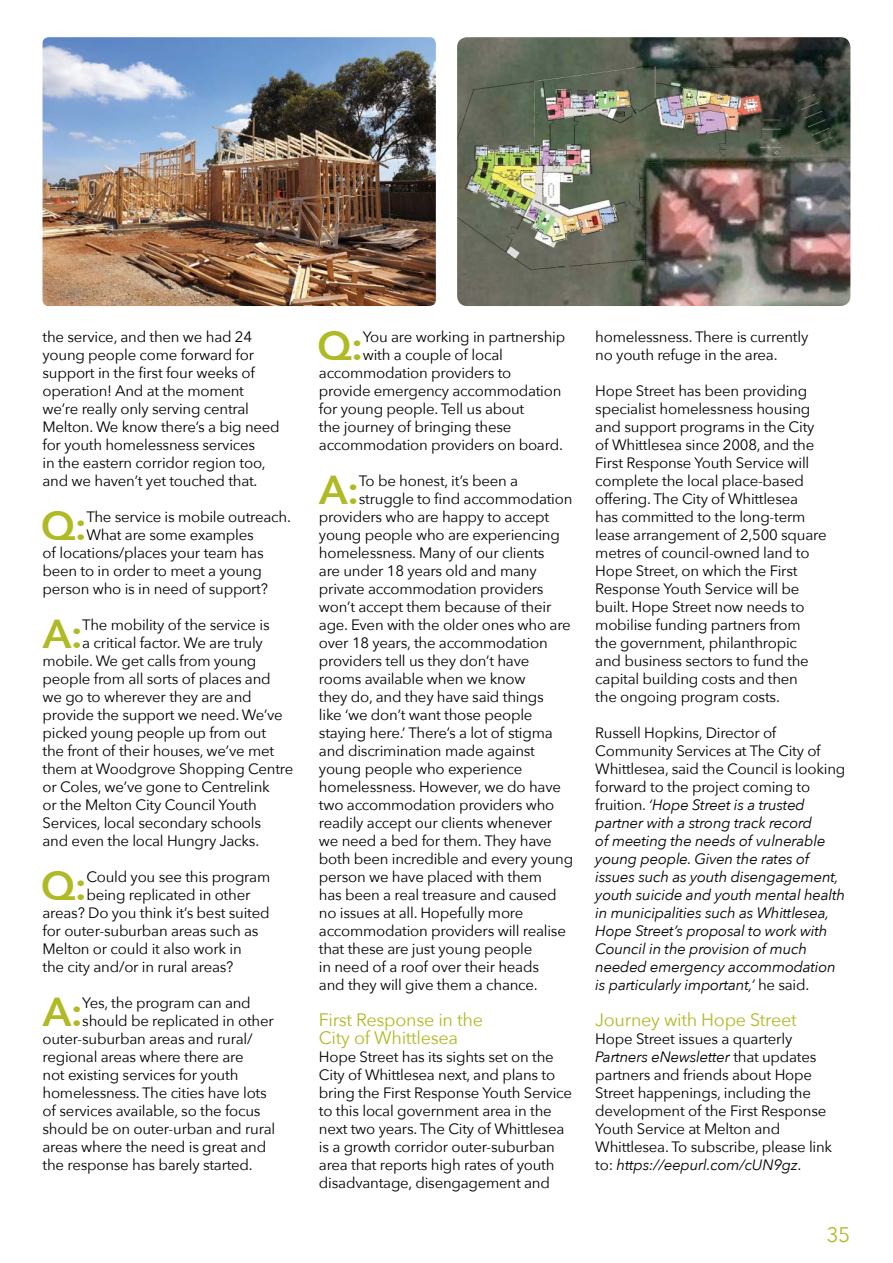
<style>
.page{position:relative;width:893px;height:1263px;background:#fff}
.page>*{position:absolute;margin:0;border:0;box-sizing:border-box;transform-origin:0 0}
.t1{font:600 40.35px "Avenir Next";color:#b0ba25}
.t2{font:21px "Avenir Next";color:#b0ba25}
.t3{font:18px/18px "Avenir Next";letter-spacing:-.015em;color:#b0ba25}
.t4{font:15px/18px "Avenir Next";letter-spacing:-.015em;color:#000}
.t5{font:italic 15px/18px "Avenir Next";letter-spacing:-.015em;color:#000}
.s1{font-style:normal}
.s2{font-style:italic}
</style>
<div class="page">
<img style="left:43px;top:37px;width:393px;height:269px">
<img style="left:457px;top:37px;width:393px;height:269px">
<p class="t4" style="left:43px;top:327px;width:239px">the service, and then we had 24 young people come forward for support in the first four weeks of operation! And at the moment we’re really only serving central<br>Melton. We know there’s a big need for youth homelessness services<br>in the eastern corridor region too, and we haven’t yet touched that.</p>
<h1 class="t1" style="left:41px;top:491px;width:47px">Q:</h1>
<p class="t4" style="left:86px;top:507px;width:206px">The service is mobile outreach.</p>
<p class="t4" style="left:86px;top:525px;width:169px">What are some examples</p>
<p class="t4" style="left:43px;top:543px;width:223px">of locations/places your team has</p>
<p class="t4" style="left:43px;top:561px;width:221px">been to in order to meet a young</p>
<p class="t4" style="left:43px;top:579px;width:227px">person who is in need of support?</p>
<h1 class="t1" style="left:43px;top:599px;width:42px">A:</h1>
<p class="t4" style="left:82px;top:615px;width:189px">The mobility of the service is</p>
<p class="t4" style="left:82px;top:633px;width:182px">a critical factor. We are truly</p>
<p class="t4" style="left:43px;top:651px;width:215px">mobile. We get calls from young</p>
<p class="t4" style="left:43px;top:669px;width:230px">people from all sorts of places and</p>
<p class="t4" style="left:43px;top:687px;width:211px">we go to wherever they are and</p>
<p class="t4" style="left:43px;top:705px;width:242px">provide the support we need. We’ve</p>
<p class="t4" style="left:43px;top:723px;width:225px">picked young people up from out</p>
<p class="t4" style="left:43px;top:741px;width:233px">the front of their houses, we’ve met</p>
<p class="t4" style="left:43px;top:759px;width:252px">them at Woodgrove Shopping Centre</p>
<p class="t4" style="left:43px;top:777px;width:229px">or Coles, we’ve gone to Centrelink</p>
<p class="t4" style="left:43px;top:795px;width:216px">or the Melton City Council Youth</p>
<p class="t4" style="left:43px;top:813px;width:220px">Services, local secondary schools</p>
<p class="t4" style="left:43px;top:831px;width:218px">and even the local Hungry Jacks.</p>
<h1 class="t1" style="left:41px;top:851px;width:47px">Q:</h1>
<p class="t4" style="left:86px;top:867px;width:185px">Could you see this program</p>
<p class="t4" style="left:86px;top:885px;width:166px">being replicated in other</p>
<p class="t4" style="left:43px;top:903px;width:229px">areas? Do you think it’s best suited</p>
<p class="t4" style="left:43px;top:921px;width:217px">for outer‑suburban areas such as</p>
<p class="t4" style="left:43px;top:939px;width:201px">Melton or could it also work in</p>
<p class="t4" style="left:43px;top:957px;width:192px">the city and/or in rural areas?</p>
<h1 class="t1" style="left:43px;top:977px;width:42px">A:</h1>
<p class="t4" style="left:82px;top:993px;width:170px">Yes, the program can and</p>
<p class="t4" style="left:82px;top:1011px;width:193px">should be replicated in other</p>
<p class="t4" style="left:43px;top:1029px;width:212px">outer‑suburban areas and rural/</p>
<p class="t4" style="left:43px;top:1047px;width:203px">regional areas where there are</p>
<p class="t4" style="left:43px;top:1065px;width:197px">not existing services for youth</p>
<p class="t4" style="left:43px;top:1083px;width:226px">homelessness. The cities have lots</p>
<p class="t4" style="left:43px;top:1101px;width:220px">of services available, so the focus</p>
<p class="t4" style="left:43px;top:1119px;width:234px">should be on outer‑urban and rural</p>
<p class="t4" style="left:43px;top:1137px;width:225px">areas where the need is great and</p>
<p class="t4" style="left:43px;top:1155px;width:212px">the response has barely started.</p>
<h1 class="t1" style="left:317px;top:311px;width:47px">Q:</h1>
<p class="t4" style="left:363px;top:327px;width:204px">You are working in partnership</p>
<p class="t4" style="left:363px;top:345px;width:142px">with a couple of local</p>
<p class="t4" style="left:319px;top:363px;width:194px">accommodation providers to</p>
<p class="t4" style="left:319px;top:381px;width:244px">provide emergency accommodation</p>
<p class="t4" style="left:319px;top:399px;width:207px">for young people. Tell us about</p>
<p class="t4" style="left:319px;top:417px;width:194px">the journey of bringing these</p>
<p class="t4" style="left:319px;top:435px;width:245px">accommodation providers on board.</p>
<h1 class="t1" style="left:319px;top:455px;width:42px">A:</h1>
<p class="t4" style="left:359px;top:471px;width:161px">To be honest, it’s been a</p>
<p class="t4" style="left:359px;top:489px;width:215px">struggle to find accommodation</p>
<p class="t4" style="left:319px;top:507px;width:232px">providers who are happy to accept</p>
<p class="t4" style="left:319px;top:525px;width:242px">young people who are experiencing</p>
<p class="t4" style="left:319px;top:543px;width:227px">homelessness. Many of our clients</p>
<p class="t4" style="left:319px;top:561px;width:219px">are under 18 years old and many</p>
<p class="t4" style="left:319px;top:579px;width:226px">private accommodation providers</p>
<p class="t4" style="left:319px;top:597px;width:234px">won’t accept them because of their</p>
<p class="t4" style="left:319px;top:615px;width:253px">age. Even with the older ones who are</p>
<p class="t4" style="left:319px;top:633px;width:230px">over 18 years, the accommodation</p>
<p class="t4" style="left:319px;top:651px;width:212px">providers tell us they don’t have</p>
<p class="t4" style="left:319px;top:669px;width:208px">rooms available when we know</p>
<p class="t4" style="left:319px;top:687px;width:226px">they do, and they have said things</p>
<p class="t4" style="left:319px;top:705px;width:215px">like ‘we don’t want those people</p>
<p class="t4" style="left:319px;top:723px;width:235px">staying here.’ There’s a lot of stigma</p>
<p class="t4" style="left:319px;top:741px;width:218px">and discrimination made against</p>
<p class="t4" style="left:319px;top:759px;width:205px">young people who experience</p>
<p class="t4" style="left:319px;top:777px;width:244px">homelessness. However, we do have</p>
<p class="t4" style="left:319px;top:795px;width:237px">two accommodation providers who</p>
<p class="t4" style="left:319px;top:813px;width:235px">readily accept our clients whenever</p>
<p class="t4" style="left:319px;top:831px;width:234px">we need a bed for them. They have</p>
<p class="t4" style="left:319px;top:849px;width:256px">both been incredible and every young</p>
<p class="t4" style="left:319px;top:867px;width:225px">person we have placed with them</p>
<p class="t4" style="left:319px;top:885px;width:239px">has been a real treasure and caused</p>
<p class="t4" style="left:319px;top:903px;width:206px">no issues at all. Hopefully more</p>
<p class="t4" style="left:319px;top:921px;width:248px">accommodation providers will realise</p>
<p class="t4" style="left:319px;top:939px;width:215px">that these are just young people</p>
<p class="t4" style="left:319px;top:957px;width:222px">in need of a roof over their heads</p>
<p class="t4" style="left:319px;top:975px;width:220px">and they will give them a chance.</p>
<p class="t3" style="left:319px;top:1010px;width:166px">First Response in the<br>City of Whittlesea</p>
<p class="t4" style="left:319px;top:1047px;width:255px">Hope Street has its sights set on the City of Whittlesea next, and plans to bring the First Response Youth Service to this local government area in the next two years. The City of Whittlesea is a growth corridor outer‑suburban area that reports high rates of youth disadvantage, disengagement and</p>
<p class="t4" style="left:595px;top:327px;width:215px">homelessness. There is currently no youth refuge in the area.</p>
<p class="t4" style="left:595px;top:381px;width:233px">Hope Street has been providing specialist homelessness housing and support programs in the City of Whittlesea since 2008, and the<br>First Response Youth Service will complete the local place‑based offering. The City of Whittlesea<br>has committed to the long‑term lease arrangement of 2,500 square metres of council‑owned land to<br>Hope Street, on which the First<br>Response Youth Service will be built. Hope Street now needs to mobilise funding partners from<br>the government, philanthropic and business sectors to fund the capital building costs and then<br>the ongoing program costs.</p>
<p class="t5" style="left:595px;top:723px;width:251px"><span class="s1">Russell Hopkins, Director of Community Services at The City of Whittlesea, said the Council is looking forward to the project coming to fruition.</span> ‘Hope Street is a trusted partner with a strong track record<br>of meeting the needs of vulnerable young people. Given the rates of issues such as youth disengagement, youth suicide and youth mental health in municipalities such as Whittlesea, Hope Street’s proposal to work with Council in the provision of much needed emergency accommodation is particularly important,’ <span class="s1">he said.</span></p>
<p class="t3" style="left:595px;top:1010px;width:203px">Journey with Hope Street</p>
<p class="t4" style="left:595px;top:1029px;width:238px">Hope Street issues a quarterly <span class="s2">Partners eNewsletter</span> that updates partners and friends about Hope Street happenings, including the development of the First Response Youth Service at Melton and Whittlesea. To subscribe, please link to: <span class="s2">https://eepurl.com/cUN9gz</span>.</p>
<h2 class="t2" style="left:826px;top:1217px;width:25px">35</h2>
</div>
